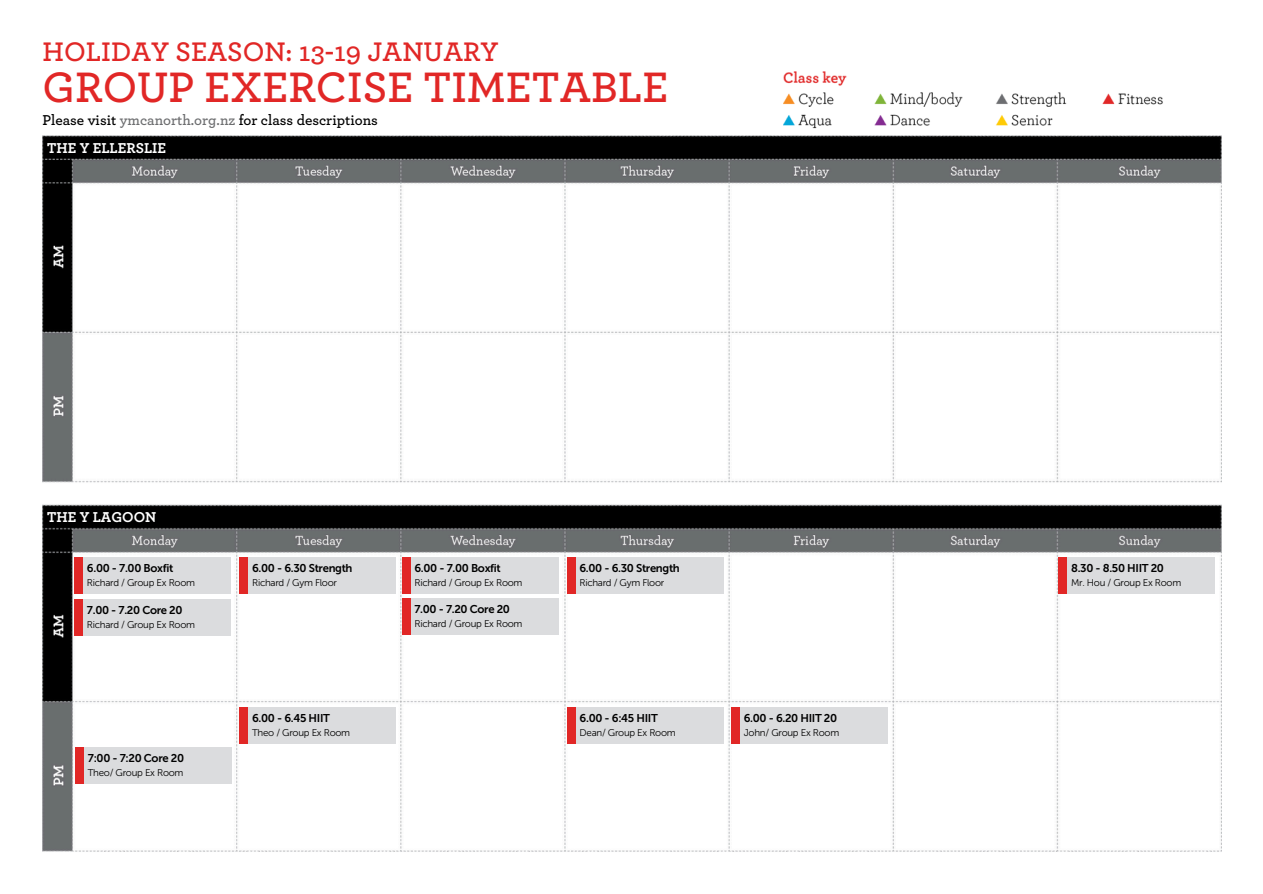
<style>
.page{position:relative;width:1263px;height:894px;background:#fff}
.page>*{position:absolute;margin:0;border:0;box-sizing:border-box;transform-origin:0 0}
.t1{font:600 44.7px "Archer";color:#e12726}
.t2{font:600 28.2px "Archer";color:#e12726}
.t3{font:600 15px "Archer";color:#000}
.t4{font:700 15px "Archer";color:#fff}
.t5{font:11.25px "Museo Sans 700";letter-spacing:-.03em;color:#000}
.t6{font:9.75px "Museo Sans 300";letter-spacing:-.03em;color:#000}
.s1{color:#6d6e70}
</style>
<div class="page">
<img style="left:784px;top:71px;width:435px;height:65px">
<img style="left:42px;top:136px;width:1179px;height:716px">
<div style="left:74px;top:557px;width:157px;height:37px;background:#dbdcde"></div>
<div style="left:74px;top:557px;width:9px;height:37px;background:#e12726"></div>
<div style="left:402px;top:557px;width:156px;height:37px;background:#dbdcde"></div>
<div style="left:402px;top:557px;width:8px;height:37px;background:#e12726"></div>
<div style="left:240px;top:706px;width:156px;height:37px;background:#dbdcde"></div>
<div style="left:240px;top:706px;width:8px;height:37px;background:#e12726"></div>
<div style="left:567px;top:706px;width:156px;height:37px;background:#dbdcde"></div>
<div style="left:567px;top:706px;width:8px;height:37px;background:#e12726"></div>
<div style="left:74px;top:598px;width:157px;height:37px;background:#dbdcde"></div>
<div style="left:74px;top:598px;width:9px;height:37px;background:#e12726"></div>
<div style="left:402px;top:598px;width:156px;height:37px;background:#dbdcde"></div>
<div style="left:402px;top:598px;width:8px;height:37px;background:#e12726"></div>
<div style="left:567px;top:557px;width:156px;height:37px;background:#dbdcde"></div>
<div style="left:567px;top:557px;width:8px;height:37px;background:#e12726"></div>
<div style="left:1058px;top:557px;width:157px;height:37px;background:#dbdcde"></div>
<div style="left:1058px;top:557px;width:9px;height:37px;background:#e12726"></div>
<div style="left:731px;top:706px;width:157px;height:37px;background:#dbdcde"></div>
<div style="left:731px;top:706px;width:9px;height:37px;background:#e12726"></div>
<div style="left:75px;top:747px;width:157px;height:36px;background:#dbdcde"></div>
<div style="left:75px;top:747px;width:9px;height:36px;background:#e12726"></div>
<div style="left:240px;top:556px;width:156px;height:37px;background:#dbdcde"></div>
<div style="left:240px;top:556px;width:8px;height:37px;background:#e12726"></div>
<h2 class="t2" style="left:42px;top:38px;width:458px">HOLIDAY SEASON: 13-19 JANUARY</h2>
<h1 class="t1" style="left:42px;top:66px;width:628px">GROUP EXERCISE TIMETABLE</h1>
<p class="t3" style="left:42px;top:113px;width:337px">Please visit <span class="s1">ymcanorth.org.nz</span> for class descriptions</p>
<h4 class="t4" style="left:47px;top:141px;width:120px">THE Y ELLERSLIE</h4>
<p class="t4" style="left:47px;top:510px;width:111px">THE Y LAGOON</p>
<h3 class="t5" style="left:87px;top:561px;width:88px">6.00 - 7.00 Boxfit</h3>
<h3 class="t6" style="left:87px;top:577px;width:110px">Richard / Group Ex Room</h3>
<h6 class="t5" style="left:87px;top:602px;width:97px">7.00 - 7.20 Core 20</h6>
<p class="t6" style="left:87px;top:618px;width:110px">Richard / Group Ex Room</p>
<h5 class="t5" style="left:88px;top:751px;width:98px">7:00 - 7:20 Core 20</h5>
<p class="t6" style="left:88px;top:767px;width:97px">Theo/ Group Ex Room</p>
<h5 class="t5" style="left:252px;top:561px;width:102px">6.00 - 6.30 Strength</h5>
<p class="t6" style="left:252px;top:576px;width:86px">Richard / Gym Floor</p>
<h6 class="t5" style="left:252px;top:711px;width:79px">6.00 - 6.45 HIIT</h6>
<p class="t6" style="left:252px;top:726px;width:100px">Theo / Group Ex Room</p>
<h6 class="t5" style="left:414px;top:561px;width:88px">6.00 - 7.00 Boxfit</h6>
<p class="t6" style="left:414px;top:577px;width:110px">Richard / Group Ex Room</p>
<h6 class="t5" style="left:414px;top:602px;width:97px">7.00 - 7.20 Core 20</h6>
<p class="t6" style="left:414px;top:618px;width:110px">Richard / Group Ex Room</p>
<h6 class="t5" style="left:579px;top:561px;width:102px">6.00 - 6.30 Strength</h6>
<p class="t6" style="left:579px;top:577px;width:86px">Richard / Gym Floor</p>
<h6 class="t5" style="left:580px;top:711px;width:80px">6.00 - 6:45 HIIT</h6>
<p class="t6" style="left:580px;top:726px;width:98px">Dean/ Group Ex Room</p>
<h6 class="t5" style="left:744px;top:711px;width:95px">6.00 - 6.20 HIIT 20</h6>
<p class="t6" style="left:744px;top:726px;width:97px">John/ Group Ex Room</p>
<h5 class="t5" style="left:1071px;top:561px;width:94px">8.30 - 8.50 HIIT 20</h5>
<p class="t6" style="left:1071px;top:577px;width:112px">Mr. Hou / Group Ex Room</p>
</div>
